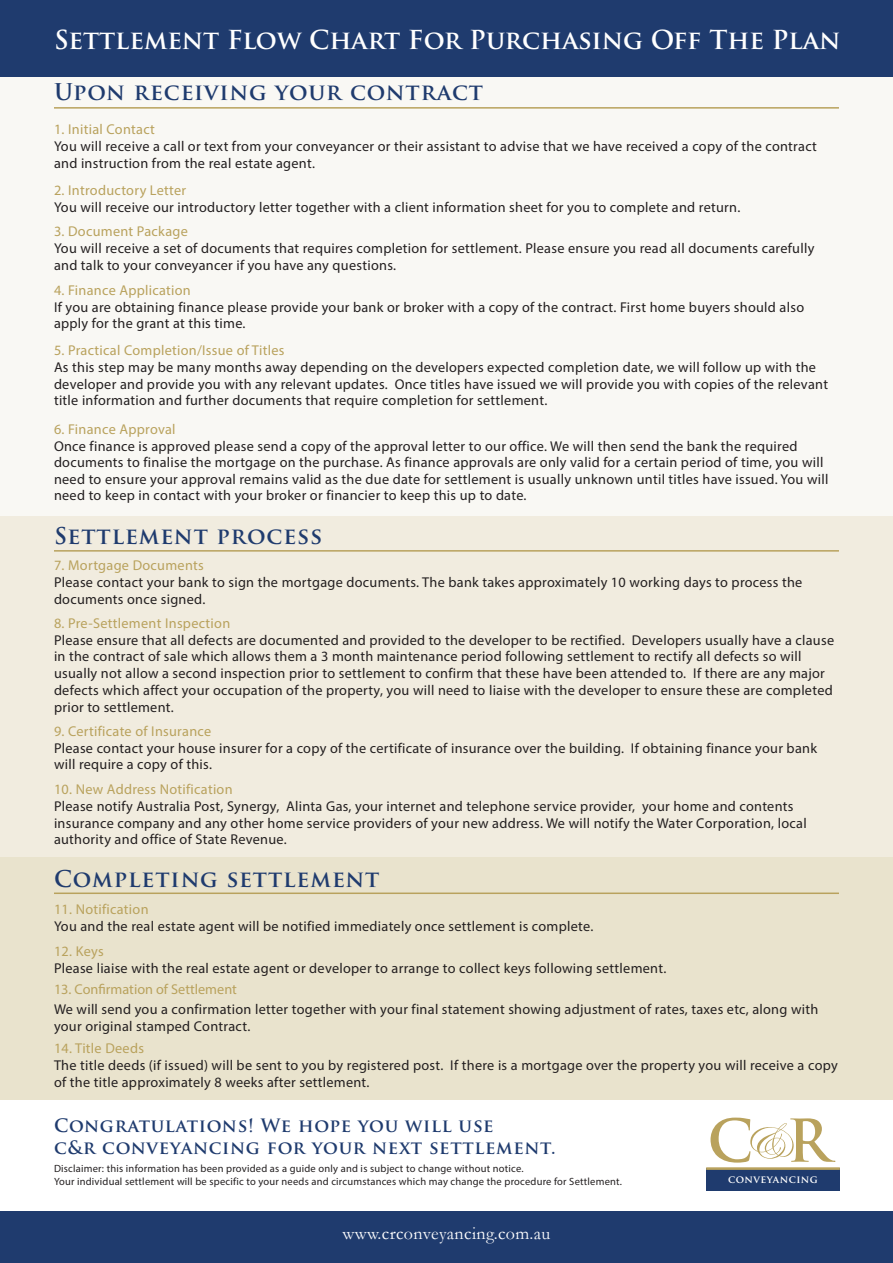
<style>
.page{position:relative;width:893px;height:1263px;background:#fff}
.page>*{position:absolute;margin:0;border:0;box-sizing:border-box;transform-origin:0 0}
.t1{font:700 25.5px "Trajan Pro";color:#fff}
.t2{font:700 22.5px "Trajan Pro";letter-spacing:.04em;color:#1f3b6e}
.t3{font:700 18px/21.6px "Trajan Pro";letter-spacing:.04em;color:#1f3b6e}
.t4{font:18px "Garamond";letter-spacing:.02em;color:#fff}
.t5{font:14.25px/16.5px "Myriad Pro";letter-spacing:.02em;color:#231f20}
.t6{font:14.25px "Myriad Pro";letter-spacing:.02em;color:#b9a25d}
.t7{font:14.25px "Myriad Pro";color:#b9a25d}
.t8{font:10.5px/12.6px "Myriad Pro";letter-spacing:.02em;color:#231f20}
.t9{font:700 10.2px "Trajan Pro";letter-spacing:.04em;color:#fff}
</style>
<div class="page">
<div style="left:0;top:506px;width:893px;height:352px;background:#f1ecdf"></div>
<div style="left:0;top:74px;width:893px;height:442px;background:#f9f8f4"></div>
<div style="left:0;top:858px;width:893px;height:242px;background:#e9e3cd"></div>
<hr style="left:54px;top:107px;width:785px;height:2px;background:#b9a25d">
<hr style="left:54px;top:550px;width:785px;height:2px;background:#b9a25d">
<hr style="left:54px;top:892px;width:785px;height:2px;background:#b9a25d">
<div style="left:0;top:0;width:893px;height:77px;background:#1f3b6e"></div>
<div style="left:706px;top:1168px;width:134px;height:22px;background:#1f3b6e"></div>
<svg style="left:710px;top:1117px;width:125px;height:45px"></svg>
<hr style="left:706px;top:1167px;width:134px;height:3px;background:#b9a25d">
<div style="left:0;top:1212px;width:893px;height:51px;background:#1f3b6e"></div>
<h1 class="t1" style="left:54px;top:24px;width:788px">Settlement Flow Chart For Purchasing Off The Plan</h1>
<h2 class="t2" style="left:54px;top:78px;width:431px">Upon receiving your contract</h2>
<p class="t6" style="left:54px;top:121px;width:102px">1. Initial Contact</p>
<p class="t5" style="left:54px;top:138px;width:764px">You will receive a call or text from your conveyancer or their assistant to advise that we have received a copy of the contract and instruction from the real estate agent.</p>
<p class="t6" style="left:54px;top:181px;width:134px">2. Introductory Letter</p>
<p class="t5" style="left:54px;top:199px;width:688px">You will receive our introductory letter together with a client information sheet for you to complete and return.</p>
<p class="t6" style="left:54px;top:223px;width:136px">3. Document Package</p>
<p class="t5" style="left:54px;top:240px;width:762px">You will receive a set of documents that requires completion for settlement. Please ensure you read all documents carefully and talk to your conveyancer if you have any questions.</p>
<p class="t6" style="left:54px;top:282px;width:138px">4. Finance Application</p>
<p class="t5" style="left:54px;top:299px;width:752px">If you are obtaining finance please provide your bank or broker with a copy of the contract. First home buyers should also apply for the grant at this time.</p>
<p class="t6" style="left:54px;top:342px;width:232px">5. Practical Completion/Issue of Titles</p>
<p class="t5" style="left:54px;top:359px;width:775px">As this step may be many months away depending on the developers expected completion date, we will follow up with the developer and provide you with any relevant updates. Once titles have issued we will provide you with copies of the relevant title information and further documents that require completion for settlement.</p>
<p class="t6" style="left:54px;top:420px;width:123px">6. Finance Approval</p>
<p class="t5" style="left:54px;top:438px;width:776px">Once finance is approved please send a copy of the approval letter to our office. We will then send the bank the required documents to finalise the mortgage on the purchase. As finance approvals are only valid for a certain period of time, you will need to ensure your approval remains valid as the due date for settlement is usually unknown until titles have issued. You will need to keep in contact with your broker or financier to keep this up to date.</p>
<h2 class="t2" style="left:54px;top:521px;width:270px">Settlement process</h2>
<p class="t6" style="left:54px;top:557px;width:151px">7. Mortgage Documents</p>
<p class="t5" style="left:54px;top:574px;width:750px">Please contact your bank to sign the mortgage documents. The bank takes approximately 10 working days to process the documents once signed.</p>
<p class="t6" style="left:54px;top:614px;width:178px">8. Pre-Settlement Inspection</p>
<p class="t5" style="left:54px;top:631px;width:782px;line-height:17px">Please ensure that all defects are documented and provided to the developer to be rectified. Developers usually have a clause in the contract of sale which allows them a 3 month maintenance period following settlement to rectify all defects so will usually not allow a second inspection prior to settlement to confirm that these have been attended to. If there are any major defects which affect your occupation of the property, you will need to liaise with the developer to ensure these are completed prior to settlement.</p>
<p class="t6" style="left:54px;top:722px;width:159px">9. Certificate of Insurance</p>
<p class="t5" style="left:54px;top:739px;width:764px">Please contact your house insurer for a copy of the certificate of insurance over the building. If obtaining finance your bank will require a copy of this.</p>
<p class="t6" style="left:54px;top:780px;width:180px">10. New Address Notification</p>
<p class="t5" style="left:54px;top:798px;width:754px">Please notify Australia Post, Synergy, Alinta Gas, your internet and telephone service provider, your home and contents insurance company and any other home service providers of your new address. We will notify the Water Corporation, local authority and office of State Revenue.</p>
<h2 class="t2" style="left:54px;top:865px;width:327px">Completing settlement</h2>
<p class="t6" style="left:54px;top:900px;width:96px">11. Notification</p>
<p class="t5" style="left:54px;top:918px;width:541px">You and the real estate agent will be notified immediately once settlement is complete.</p>
<p class="t6" style="left:54px;top:942px;width:51px">12. Keys</p>
<p class="t5" style="left:54px;top:960px;width:614px">Please liaise with the real estate agent or developer to arrange to collect keys following settlement.</p>
<p class="t5" style="left:54px;top:1001px;width:766px;line-height:17.1px">We will send you a confirmation letter together with your final statement showing adjustment of rates, taxes etc, along with your original stamped Contract.</p>
<p class="t6" style="left:54px;top:1039px;width:91px">14. Title Deeds</p>
<p class="t5" style="left:54px;top:1056px;width:785px;line-height:17.1px">The title deeds (if issued) will be sent to you by registered post. If there is a mortgage over the property you will receive a copy of the title approximately 8 weeks after settlement.</p>
<p class="t7" style="left:54px;top:980px;width:184px">13. Confirmation of Settlement</p>
<p class="t3" style="left:54px;top:1115px;width:503px">Congratulations! We hope you will use<br>c&amp;r conveyancing for your next settlement.</p>
<p class="t8" style="left:54px;top:1162px;width:569px">Disclaimer: this information has been provided as a guide only and is subject to change without notice.<br>Your individual settlement will be specific to your needs and circumstances which may change the procedure for Settlement.</p>
<p class="t4" style="left:343px;top:1221px;width:209px">www.crconveyancing.com.au</p>
<p class="t9" style="left:728px;top:1173px;width:91px">conveyancing</p>
</div>
